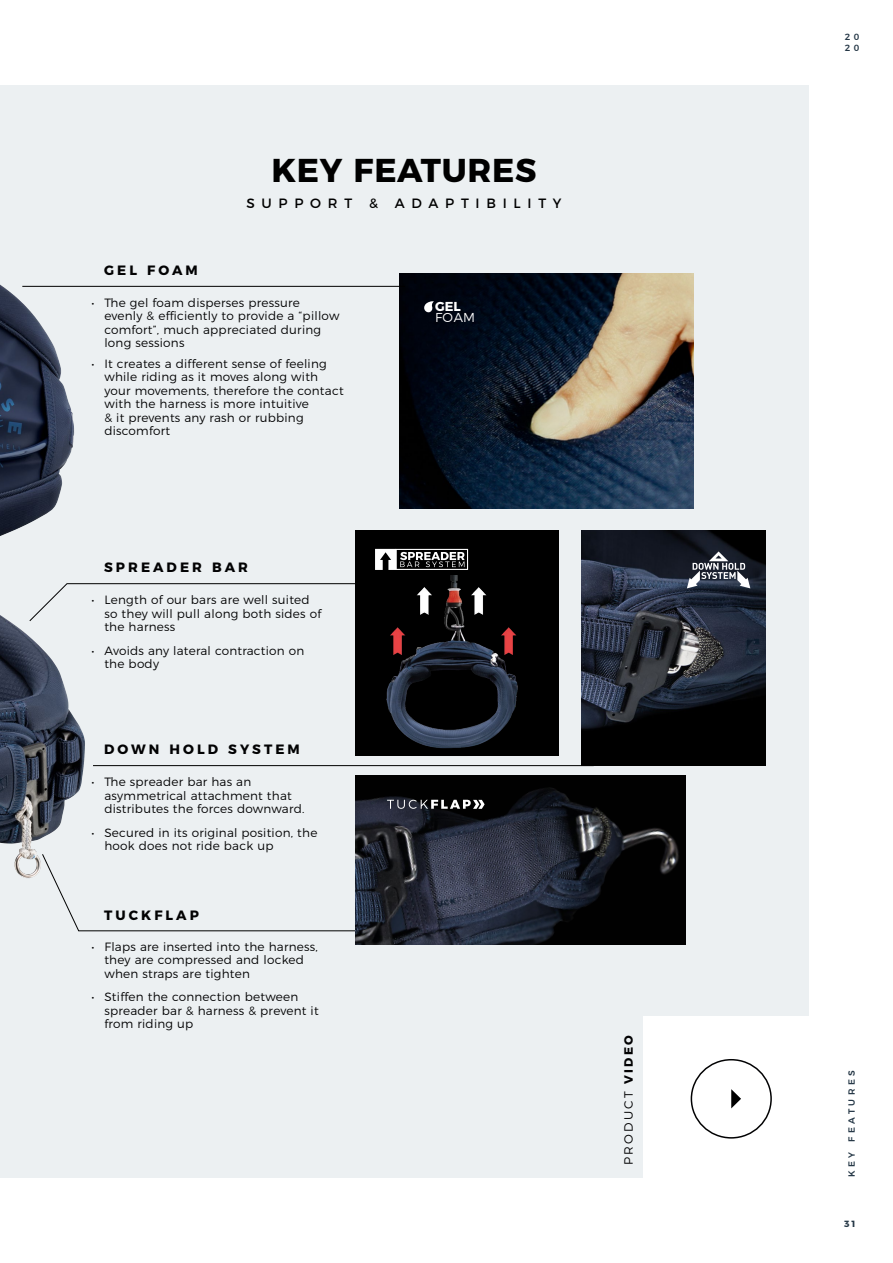
<style>
.page{position:relative;width:893px;height:1263px;background:#fff}
.page>*{position:absolute;margin:0;border:0;box-sizing:border-box;transform-origin:0 0}
.t1{font:700 33px "Montserrat";letter-spacing:.02em;color:#000}
.t2{font:700 13.5px "Montserrat";letter-spacing:.225em;color:#020203}
.t3{font:13.5px "Montserrat";letter-spacing:.5em;color:#000}
.t4{font:300 12.9px "Montserrat";color:#fff}
.t5{font:700 12.9px "Montserrat";color:#fff}
.t6{font:300 12px/13.5px "Montserrat";letter-spacing:.02em;color:#020203}
.t7{font:300 12px "Montserrat";letter-spacing:.18em;color:#020203}
.t8{font:500 9px/10.5px "Montserrat";letter-spacing:.39em;color:#253746}
.t9{font:700 9px "Montserrat";color:#253746}
.s1{font-weight:700}
</style>
<div class="page">
<div style="left:0;top:86px;width:809px;height:1092px;background:#ecf0f2"></div>
<img style="left:0;top:615px;width:85px;height:263px">
<img style="left:0;top:284px;width:74px;height:252px">
<img style="left:399px;top:274px;width:294px;height:235px">
<hr style="left:22px;top:286px;width:383px;height:1px;background:#000">
<svg style="left:42px;top:854px;width:313px;height:77px"></svg>
<hr style="left:93px;top:765px;width:501px;height:1px;background:#000">
<svg style="left:29px;top:583px;width:326px;height:38px"></svg>
<img style="left:355px;top:775px;width:331px;height:170px">
<svg style="left:387px;top:800px;width:98px;height:9px"></svg>
<img style="left:581px;top:530px;width:185px;height:235px">
<svg style="left:687px;top:551px;width:63px;height:37px;background:#555a65"></svg>
<div style="left:355px;top:530px;width:203px;height:225px;background:#000"></div>
<svg style="left:375px;top:549px;width:93px;height:21px"></svg>
<img style="left:386px;top:576px;width:134px;height:180px">
<svg style="left:390px;top:744px;width:116px;height:15px"></svg>
<svg style="left:424px;top:301px;width:10px;height:11px"></svg>
<div style="left:644px;top:1016px;width:165px;height:162px;background:#fff"></div>
<div style="left:691px;top:1059px;width:81px;height:79px;border:2px solid #020203;border-radius:50%"></div>
<svg style="left:731px;top:1089px;width:10px;height:19px"></svg>
<p class="t2" style="left:104px;top:259px;width:95px">GEL FOAM</p>
<h1 class="t1" style="left:272px;top:143px;width:266px">KEY FEATURES</h1>
<p class="t3" style="left:246px;top:192px;width:317px">SUPPORT &amp; ADAPTIBILITY</p>
<p class="t6" style="left:104px;top:295px;width:236px;text-indent:-13px">• The gel foam disperses pressure evenly &amp; efficiently to provide a “pillow comfort”, much appreciated during long sessions</p>
<p class="t6" style="left:104px;top:356px;width:241px;text-indent:-13px">• It creates a different sense of feeling while riding as it moves along with your movements, therefore the contact with the harness is more intuitive<br>&amp; it prevents any rash or rubbing discomfort</p>
<p class="t2" style="left:104px;top:556px;width:145px">SPREADER BAR</p>
<p class="t6" style="left:104px;top:592px;width:218px;text-indent:-13px">• Length of our bars are well suited so they will pull along both sides of the harness</p>
<p class="t6" style="left:104px;top:643px;width:202px;text-indent:-13px">• Avoids any lateral contraction on the body</p>
<p class="t2" style="left:104px;top:738px;width:197px">DOWN HOLD SYSTEM</p>
<p class="t6" style="left:104px;top:774px;width:202px;text-indent:-13px">• The spreader bar has an asymmetrical attachment that distributes the forces downward.</p>
<p class="t6" style="left:104px;top:825px;width:215px;text-indent:-13px">• Secured in its original position, the hook does not ride back up</p>
<p class="t2" style="left:104px;top:904px;width:96px">TUCKFLAP</p>
<p class="t6" style="left:104px;top:939px;width:215px;text-indent:-13px">• Flaps are inserted into the harness, they are compressed and locked when straps are tighten</p>
<p class="t6" style="left:104px;top:989px;width:216px;text-indent:-13px">• Stiffen the connection between spreader bar &amp; harness &amp; prevent it from riding up</p>
<p class="t5" style="left:435px;top:296px;width:27px">GEL</p>
<p class="t4" style="left:435px;top:307px;width:42px">FOAM</p>
<p class="t7" style="left:619px;top:1165px;width:131px;rotate:-90deg">PRODUCT <span class="s1">VIDEO</span></p>
<p class="t8" style="left:845px;top:31px;width:16px">2 0<br>2 0</p>
<p class="t8" style="left:846px;top:1177px;width:109px;rotate:-90deg">KEY FEATURES</p>
<p class="t9" style="left:844px;top:1216px;width:14px">31</p>
</div>
